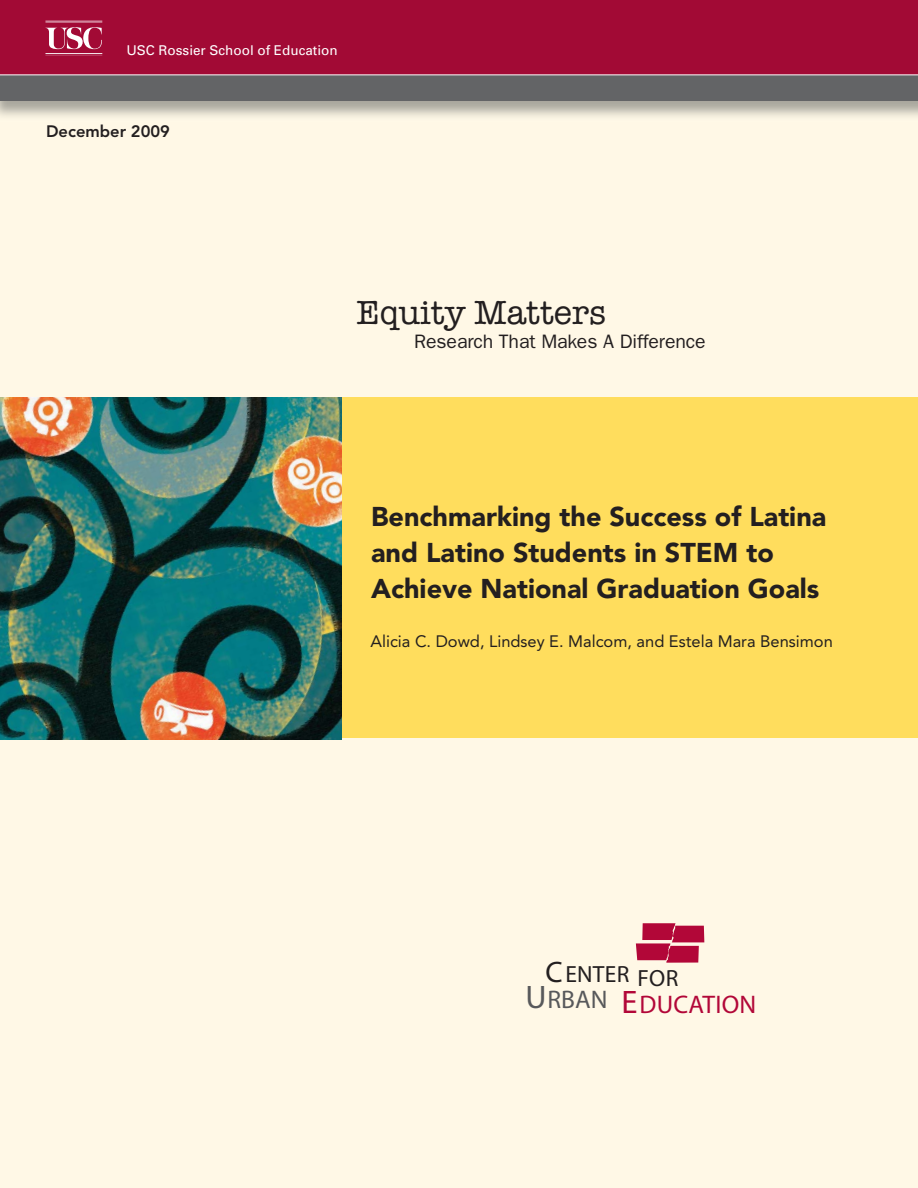
<style>
.page{position:relative;width:918px;height:1188px;background:#fff8e6}
.page>*{position:absolute;margin:0;border:0;box-sizing:border-box;transform-origin:0 0}
.t1{font:34.5px "American Typewriter";color:#231f20}
.t2{font:900 27px/36px "Avenir";color:#231f20}
.t3{font:25.5px "Arrow Font";letter-spacing:.01em;color:#b20738}
.t4{font:23.55px "LG Sans Bld";letter-spacing:.01em;color:#231f20}
.t5{font:19.5px "Franklin Gothic";letter-spacing:-.005em;color:#231f20}
.t6{font:16.5px "Avenir";color:#231f20}
.t7{font:800 16.5px "Avenir";color:#231f20}
.t8{font:13.5px "Univers";color:#fff}
.s1{font-size:29.7px}
.s2{font-size:32.7px}
</style>
<div class="page">
<div style="left:0;top:52px;width:918px;height:49px;background:#636466"></div>
<div style="left:0;top:0;width:918px;height:75px;background:#a20a35"></div>
<svg style="left:45px;top:20px;width:57px;height:35px"></svg>
<hr style="left:0;top:74px;width:918px;height:1px;background:#fff">
<div style="left:309px;top:398px;width:609px;height:340px;background:#ffdd5d"></div>
<img style="left:0;top:398px;width:342px;height:341px">
<svg style="left:636px;top:923px;width:68px;height:40px"></svg>
<p class="t8" style="left:126px;top:45px;width:213px">USC Rossier School of Education</p>
<p class="t7" style="left:46px;top:125px;width:125px">December 2009</p>
<p class="t1" style="left:357px;top:292px;width:251px">Equity Matters</p>
<p class="t5" style="left:414px;top:334px;width:293px">Research That Makes A Difference</p>
<p class="t2" style="left:371px;top:501px;width:457px">Benchmarking the Success of Latina and Latino Students in STEM to<br>Achieve National Graduation Goals</p>
<p class="t6" style="left:371px;top:634px;width:464px">Alicia C. Dowd, Lindsey E. Malcom, and Estela Mara Bensimon</p>
<p class="t4" style="left:545px;top:960px;width:134px"><span class="s1">C</span>ENTER FOR</p>
<p class="t3" style="left:525px;top:990px;width:232px"><sup>U</sup><sup>RBAN</sup> <span class="s2">E</span>DUCATION</p>
</div>
